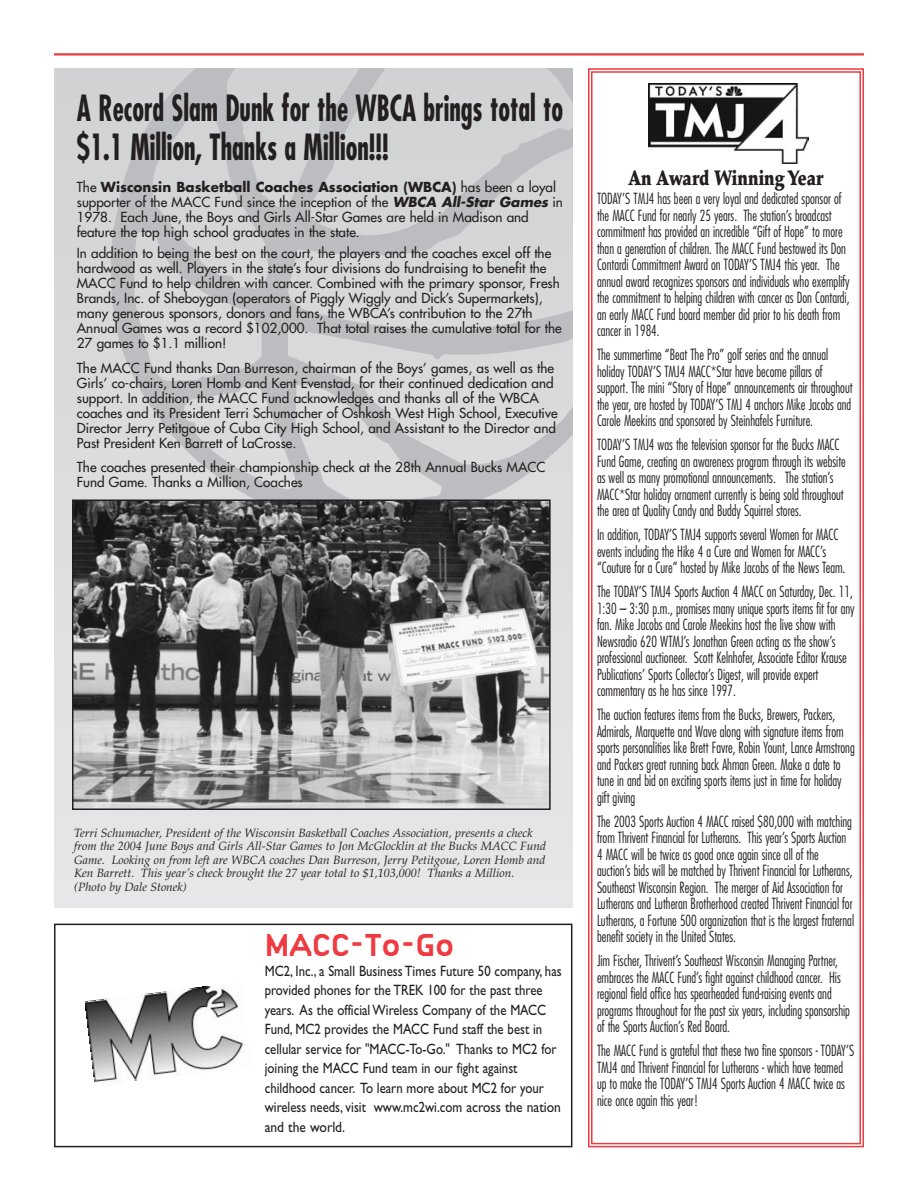
<style>
.page{position:relative;width:918px;height:1188px;background:#fff}
.page>*{position:absolute;margin:0;border:0;box-sizing:border-box;transform-origin:0 0}
.t1{font:700 condensed 35.1px/39px "Futura Std";color:#231f20;scale:.77 1}
.t2{font:700 33px "Citizen";color:#ee3a41}
.t3{font:900 21px "Palatino";color:#231f20;scale:.8 1}
.t4{font:300 condensed 15px/16.5px "Futura Std";color:#231f20;scale:.9 1}
.t5{font:15px/19.5px "Gill Sans";color:#231f20;scale:.85 1}
.t6{font:500 13.5px/15px "Futura Std";color:#231f20}
.t7{font:italic 12px/13.5px "Palatino";color:#231f20}
.s1{font-weight:700}
.s2{font-weight:700;font-style:italic}
</style>
<div class="page">
<div style="left:54px;top:924px;width:518px;height:223px;border:2px solid #231f20"></div>
<hr style="left:54px;top:53px;width:810px;height:2px;background:#ee3a41">
<div style="left:54px;top:70px;width:519px;height:25px;background:#d1d2d4"></div>
<div style="left:54px;top:101px;width:519px;height:25px;background:#d2d3d5"></div>
<div style="left:54px;top:132px;width:519px;height:25px;background:#d3d4d6"></div>
<div style="left:54px;top:163px;width:519px;height:26px;background:#d4d5d7"></div>
<div style="left:54px;top:195px;width:519px;height:25px;background:#d4d5d7"></div>
<div style="left:54px;top:226px;width:519px;height:25px;background:#d5d6d8"></div>
<div style="left:54px;top:257px;width:519px;height:25px;background:#d6d7d9"></div>
<div style="left:54px;top:288px;width:519px;height:25px;background:#d7d8da"></div>
<div style="left:54px;top:319px;width:519px;height:25px;background:#d8d9db"></div>
<div style="left:54px;top:351px;width:519px;height:25px;background:#d8d9db"></div>
<div style="left:54px;top:382px;width:519px;height:25px;background:#d9dadc"></div>
<div style="left:54px;top:413px;width:519px;height:25px;background:#dadbdd"></div>
<div style="left:54px;top:444px;width:519px;height:25px;background:#dbdcde"></div>
<div style="left:54px;top:475px;width:519px;height:25px;background:#dcdddf"></div>
<div style="left:54px;top:506px;width:519px;height:26px;background:#dcdddf"></div>
<div style="left:54px;top:538px;width:519px;height:25px;background:#dddee0"></div>
<div style="left:54px;top:569px;width:519px;height:25px;background:#dedfe1"></div>
<div style="left:54px;top:600px;width:519px;height:25px;background:#dfe0e2"></div>
<div style="left:54px;top:631px;width:519px;height:25px;background:#e0e1e3"></div>
<div style="left:54px;top:662px;width:519px;height:26px;background:#e1e2e4"></div>
<div style="left:54px;top:694px;width:519px;height:25px;background:#e1e2e4"></div>
<div style="left:54px;top:725px;width:519px;height:25px;background:#e2e3e5"></div>
<div style="left:54px;top:756px;width:519px;height:25px;background:#e3e4e6"></div>
<div style="left:54px;top:787px;width:519px;height:25px;background:#e3e4e6"></div>
<div style="left:54px;top:818px;width:519px;height:26px;background:#e4e5e7"></div>
<div style="left:54px;top:850px;width:519px;height:25px;background:#e5e6e8"></div>
<div style="left:54px;top:881px;width:519px;height:25px;background:#e6e7e9"></div>
<img style="left:112px;top:68px;width:461px;height:438px">
<hr style="left:54px;top:54px;width:810px;height:2px;background:#ee3a41">
<div style="left:588px;top:68px;width:276px;height:1079px;border:2px solid #ee3a41"></div>
<div style="left:591px;top:71px;width:270px;height:1073px;border:2px solid #ee3a41"></div>
<img style="left:648px;top:83px;width:161px;height:81px">
<img style="left:75px;top:503px;width:473px;height:304px">
<div style="left:72px;top:500px;width:479px;height:310px;border:2px solid #231f20"></div>
<img style="left:85px;top:986px;width:159px;height:97px">
<h1 class="t1" style="left:77px;top:92px;width:633px">A Record Slam Dunk for the WBCA brings total to $1.1 Million, Thanks a Million!!!</h1>
<p class="t6" style="left:77px;top:180px;width:488px">The <span class="s1">Wisconsin Basketball Coaches Association (WBCA)</span> has been a loyal supporter of the MACC Fund since the inception of the <span class="s2">WBCA All-Star Games</span> in 1978. Each June, the Boys and Girls All-Star Games are held in Madison and feature the top high school graduates in the state.</p>
<p class="t6" style="left:77px;top:246px;width:486px">In addition to being the best on the court, the players and the coaches excel off the hardwood as well. Players in the state’s four divisions do fundraising to benefit the MACC Fund to help children with cancer. Combined with the primary sponsor, Fresh Brands, Inc. of Sheboygan (operators of Piggly Wiggly and Dick’s Supermarkets), many generous sponsors, donors and fans, the WBCA’s contribution to the 27th Annual Games was a record $102,000. That total raises the cumulative total for the 27 games to $1.1 million!</p>
<p class="t6" style="left:77px;top:362px;width:482px">The MACC Fund thanks Dan Burreson, chairman of the Boys’ games, as well as the Girls’ co-chairs, Loren Homb and Kent Evenstad, for their continued dedication and support. In addition, the MACC Fund acknowledges and thanks all of the WBCA coaches and its President Terri Schumacher of Oshkosh West High School, Executive Director Jerry Petitgoue of Cuba City High School, and Assistant to the Director and Past President Ken Barrett of LaCrosse.</p>
<p class="t6" style="left:77px;top:461px;width:470px">The coaches presented their championship check at the 28th Annual Bucks MACC<br>Fund Game. Thanks a Million, Coaches</p>
<p class="t7" style="left:74px;top:827px;width:473px">Terri Schumacher, President of the Wisconsin Basketball Coaches Association, presents a check from the 2004 June Boys and Girls All-Star Games to Jon McGlocklin at the Bucks MACC Fund Game. Looking on from left are WBCA coaches Dan Burreson, Jerry Petitgoue, Loren Homb and Ken Barrett. This year’s check brought the 27 year total to $1,103,000! Thanks a Million. (Photo by Dale Stonek)</p>
<h2 class="t2" style="left:265px;top:925px;width:191px">MACC-To-Go</h2>
<p class="t5" style="left:265px;top:962px;width:351px">MC2, Inc., a Small Business Times Future 50 company, has provided phones for the TREK 100 for the past three years. As the official Wireless Company of the MACC Fund, MC2 provides the MACC Fund staff the best in cellular service for "MACC-To-Go." Thanks to MC2 for joining the MACC Fund team in our fight against childhood cancer. To learn more about MC2 for your wireless needs, visit www.mc2wi.com across the nation and the world.</p>
<h3 class="t3" style="left:628px;top:169px;width:246px">An Award Winning Year</h3>
<p class="t4" style="left:597px;top:191px;width:282px">TODAY’S TMJ4 has been a very loyal and dedicated sponsor of the MACC Fund for nearly 25 years. The station’s broadcast commitment has provided an incredible “Gift of Hope” to more than a generation of children. The MACC Fund bestowed its Don Contardi Commitment Award on TODAY’S TMJ4 this year. The annual award recognizes sponsors and individuals who exemplify the commitment to helping children with cancer as Don Contardi, an early MACC Fund board member did prior to his death from cancer in 1984.</p>
<p class="t4" style="left:597px;top:347px;width:286px">The summertime “Beat The Pro” golf series and the annual holiday TODAY’S TMJ4 MACC*Star have become pillars of support. The mini “Story of Hope” announcements air throughout the year, are hosted by TODAY’S TMJ 4 anchors Mike Jacobs and Carole Meekins and sponsored by Steinhafels Furniture.</p>
<p class="t4" style="left:597px;top:437px;width:278px">TODAY’S TMJ4 was the television sponsor for the Bucks MACC Fund Game, creating an awareness program through its website as well as many promotional announcements. The station’s MACC*Star holiday ornament currently is being sold throughout the area at Quality Candy and Buddy Squirrel stores.</p>
<p class="t4" style="left:597px;top:527px;width:278px">In addition, TODAY’S TMJ4 supports several Women for MACC events including the Hike 4 a Cure and Women for MACC’s “Couture for a Cure” hosted by Mike Jacobs of the News Team.</p>
<p class="t4" style="left:597px;top:584px;width:288px">The TODAY’S TMJ4 Sports Auction 4 MACC on Saturday, Dec. 11, 1:30 – 3:30 p.m., promises many unique sports items fit for any fan. Mike Jacobs and Carole Meekins host the live show with Newsradio 620 WTMJ’s Jonathan Green acting as the show’s professional auctioneer. Scott Kelnhofer, Associate Editor Krause Publications’ Sports Collector’s Digest, will provide expert commentary as he has since 1997.</p>
<p class="t4" style="left:597px;top:707px;width:288px">The auction features items from the Bucks, Brewers, Packers, Admirals, Marquette and Wave along with signature items from sports personalities like Brett Favre, Robin Yount, Lance Armstrong and Packers great running back Ahman Green. Make a date to tune in and bid on exciting sports items just in time for holiday gift giving</p>
<p class="t4" style="left:597px;top:814px;width:287px">The 2003 Sports Auction 4 MACC raised $80,000 with matching from Thrivent Financial for Lutherans. This year’s Sports Auction 4 MACC will be twice as good once again since all of the auction’s bids will be matched by Thrivent Financial for Lutherans, Southeast Wisconsin Region. The merger of Aid Association for Lutherans and Lutheran Brotherhood created Thrivent Financial for Lutherans, a Fortune 500 organization that is the largest fraternal benefit society in the United States.</p>
<p class="t4" style="left:597px;top:953px;width:283px">Jim Fischer, Thrivent’s Southeast Wisconsin Managing Partner, embraces the MACC Fund’s fight against childhood cancer. His regional field office has spearheaded fund-raising events and programs throughout for the past six years, including sponsorship of the Sports Auction’s Red Board.</p>
<p class="t4" style="left:597px;top:1043px;width:288px">The MACC Fund is grateful that these two fine sponsors - TODAY’S TMJ4 and Thrivent Financial for Lutherans - which have teamed up to make the TODAY’S TMJ4 Sports Auction 4 MACC twice as nice once again this year!</p>
</div>
